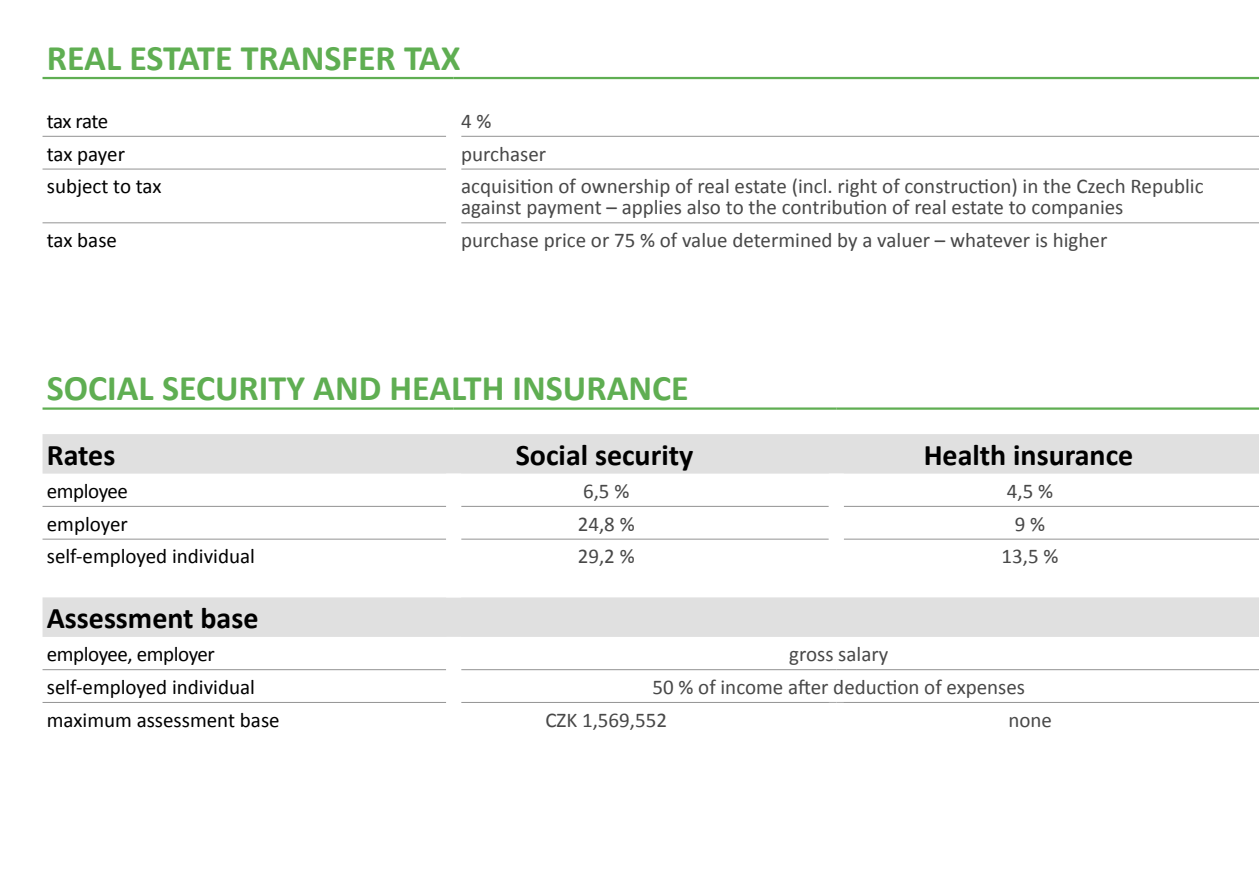
<style>
.page{position:relative;width:1259px;height:893px;background:#fff}
.page>*{position:absolute;margin:0;border:0;box-sizing:border-box;transform-origin:0 0}
.t1{font:700 36px "Calibri";color:#5fae52}
.t2{font:700 30px "Calibri";color:#000}
.t3{font:21px/21px "Calibri";color:#484848}
.t4{font:21px "Calibri";color:#000}
.t5{font:21px "Calibri";letter-spacing:-.02em;color:#000}
</style>
<div class="page">
<hr style="left:43px;top:169px;width:403px;height:1px;background:#939393">
<hr style="left:461px;top:169px;width:798px;height:1px;background:#939393">
<hr style="left:43px;top:136px;width:403px;height:1px;background:#939393">
<hr style="left:461px;top:136px;width:798px;height:1px;background:#939393">
<hr style="left:43px;top:222px;width:403px;height:1px;background:#939393">
<hr style="left:461px;top:222px;width:798px;height:1px;background:#939393">
<hr style="left:43px;top:77px;width:411px;height:2px;background:#5fae52">
<hr style="left:454px;top:77px;width:805px;height:2px;background:#5fae52">
<svg style="left:43px;top:434px;width:1216px;height:203px"></svg>
<hr style="left:43px;top:539px;width:403px;height:1px;background:#939393">
<hr style="left:461px;top:539px;width:368px;height:1px;background:#939393">
<hr style="left:844px;top:539px;width:415px;height:1px;background:#939393">
<hr style="left:43px;top:702px;width:403px;height:1px;background:#939393">
<hr style="left:461px;top:702px;width:375px;height:1px;background:#939393">
<hr style="left:836px;top:702px;width:423px;height:1px;background:#939393">
<hr style="left:43px;top:506px;width:403px;height:1px;background:#939393">
<hr style="left:461px;top:506px;width:368px;height:1px;background:#939393">
<hr style="left:844px;top:506px;width:415px;height:1px;background:#939393">
<hr style="left:43px;top:407px;width:411px;height:3px;background:#5fae52">
<hr style="left:454px;top:407px;width:382px;height:3px;background:#5fae52">
<hr style="left:836px;top:407px;width:423px;height:3px;background:#5fae52">
<hr style="left:43px;top:669px;width:403px;height:1px;background:#939393">
<hr style="left:461px;top:669px;width:375px;height:1px;background:#939393">
<hr style="left:836px;top:669px;width:423px;height:1px;background:#939393">
<div style="left:446px;top:474px;width:15px;height:32px;background:#fff"></div>
<div style="left:829px;top:474px;width:15px;height:32px;background:#fff"></div>
<div style="left:446px;top:506px;width:15px;height:33px;background:#fff"></div>
<div style="left:829px;top:506px;width:15px;height:33px;background:#fff"></div>
<div style="left:446px;top:539px;width:15px;height:33px;background:#fff"></div>
<div style="left:829px;top:539px;width:15px;height:33px;background:#fff"></div>
<div style="left:446px;top:572px;width:15px;height:25px;background:#fff"></div>
<h1 class="t1" style="left:47px;top:35px;width:415px">REAL ESTATE TRANSFER TAX</h1>
<p class="t4" style="left:47px;top:108px;width:63px">tax rate</p>
<p class="t3" style="left:461px;top:109px;width:32px">4 %</p>
<p class="t4" style="left:47px;top:141px;width:80px">tax payer</p>
<p class="t3" style="left:461px;top:142px;width:87px">purchaser</p>
<p class="t4" style="left:47px;top:173px;width:116px">subject to tax</p>
<p class="t3" style="left:461px;top:175px;width:744px">acquisition of ownership of real estate (incl. right of construction) in the Czech Republic against payment – applies also to the contribution of real estate to companies</p>
<p class="t4" style="left:47px;top:227px;width:72px">tax base</p>
<p class="t3" style="left:461px;top:229px;width:647px">purchase price or 75 % of value determined by a valuer – whatever is higher</p>
<h1 class="t1" style="left:47px;top:366px;width:643px">SOCIAL SECURITY AND HEALTH INSURANCE</h1>
<h2 class="t2" style="left:47px;top:437px;width:70px">Rates</h2>
<h2 class="t2" style="left:516px;top:437px;width:179px">Social security</h2>
<h2 class="t2" style="left:923px;top:437px;width:211px">Health insurance</h2>
<p class="t5" style="left:47px;top:478px;width:83px">employee</p>
<p class="t3" style="left:583px;top:479px;width:48px">6,5 %</p>
<p class="t3" style="left:1007px;top:479px;width:48px">4,5 %</p>
<p class="t4" style="left:47px;top:511px;width:83px">employer</p>
<p class="t3" style="left:578px;top:512px;width:58px">24,8 %</p>
<p class="t3" style="left:1015px;top:512px;width:32px">9 %</p>
<p class="t4" style="left:47px;top:543px;width:210px">self-employed individual</p>
<p class="t3" style="left:578px;top:545px;width:58px">29,2 %</p>
<p class="t3" style="left:1001px;top:545px;width:58px">13,5 %</p>
<h2 class="t2" style="left:47px;top:600px;width:213px">Assessment base</h2>
<p class="t5" style="left:47px;top:641px;width:170px">employee, employer</p>
<p class="t3" style="left:789px;top:643px;width:101px">gross salary</p>
<p class="t4" style="left:47px;top:674px;width:210px">self-employed individual</p>
<p class="t3" style="left:652px;top:675px;width:374px">50 % of income after deduction of expenses</p>
<p class="t4" style="left:47px;top:707px;width:234px">maximum assessment base</p>
<p class="t3" style="left:545px;top:708px;width:123px">CZK 1,569,552</p>
<p class="t3" style="left:1008px;top:708px;width:45px">none</p>
</div>
